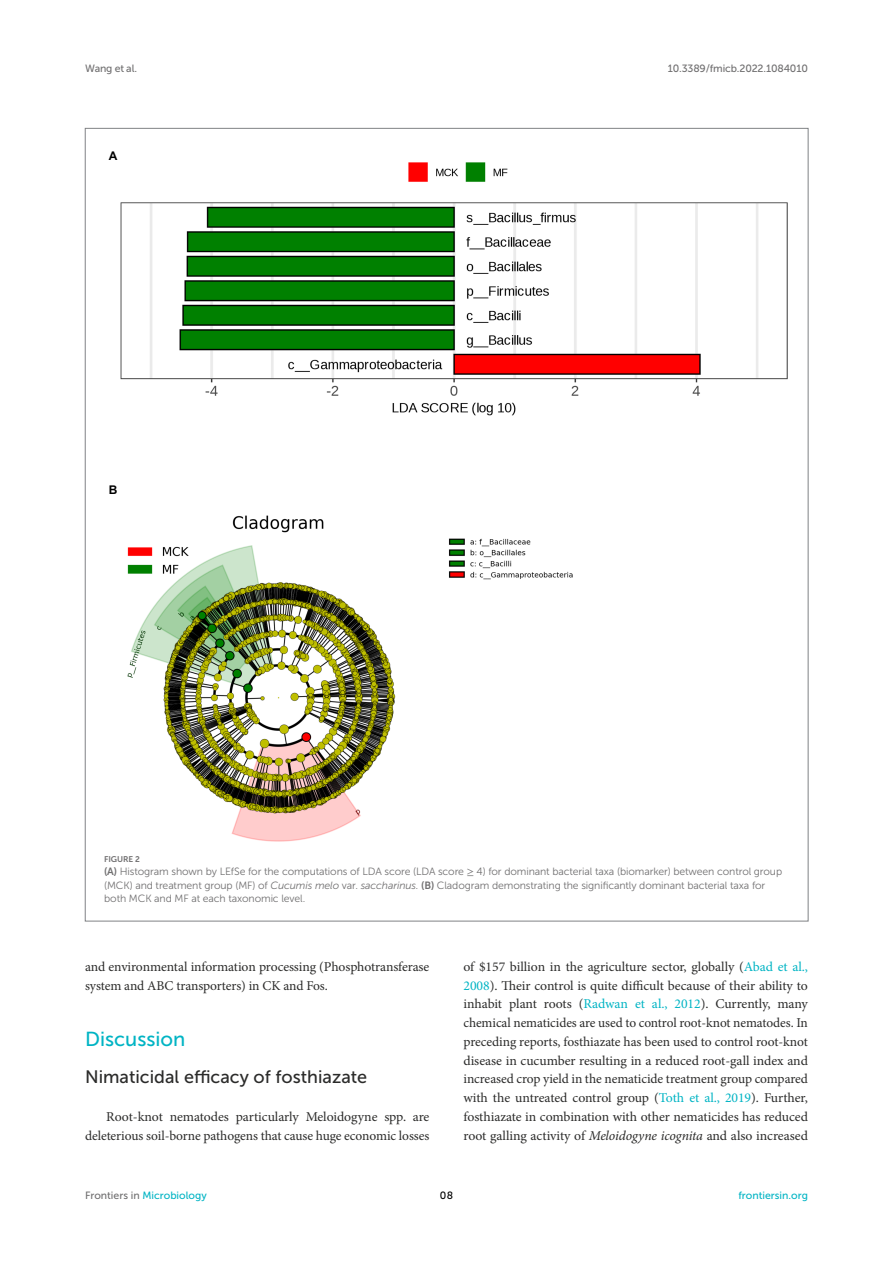
<style>
.page{position:relative;width:893px;height:1263px;background:#fff}
.page>*{position:absolute;margin:0;border:0;box-sizing:border-box;transform-origin:0 0}
.HEAD_1{font:20.25px "Museo Sans 500";color:#00b4c4}
.HEAD_2_after_HEAD_1{font:18px "Museo Sans 500";color:#2b2b2a}
.TEXT_FLUSH{font:13.5px/18.8px "Minion Pro";letter-spacing:-.005em;color:#2b2b2a}
.t1{font:700 12px "Arial";color:#000}
.FIG_LEG{font:10.5px/13.5px "Museo Sans 300";letter-spacing:-.01em;color:#706f70}
.t2{font:10.5px "Museo Sans 500";color:#00b4c4}
.t3{font:10.5px "Museo Sans 500";letter-spacing:-.015em;color:#706f70}
.t4{font:10.5px "Museo Sans 500";color:#000}
.FIG_HD{font:8.25px "Museo Sans 700";letter-spacing:-.01em;color:#706f70}
.s1{font-family:"Museo Sans 700"}
.s2{font-family:"STIX General"}
.s3{font-style:italic}
.s4{color:#00b4c4}
.s5{color:#706f70}
</style>
<div class="page">
<img style="left:120px;top:162px;width:668px;height:680px">
<p class="t3" style="left:85px;top:63px;width:53px">Wang et al.</p>
<p class="t3" style="left:668px;top:63px;width:141px">10.3389/fmicb.2022.1084010</p>
<p class="t1" style="left:109px;top:147px;width:10px">A</p>
<p class="t1" style="left:109px;top:481px;width:10px">B</p>
<p class="FIG_HD" style="left:104px;top:854px;width:37px">FIGURE 2</p>
<p class="FIG_LEG" style="left:104px;top:865px;width:680px"><span class="s1">(A)</span> Histogram shown by LEfSe for the computations of LDA score (LDA score <span class="s2">≥</span> 4) for dominant bacterial taxa (biomarker) between control group (MCK) and treatment group (MF) of <span class="s3">Cucumis melo</span> var. <span class="s3">saccharinus.</span> <span class="s1">(B)</span> Cladogram demonstrating the significantly dominant bacterial taxa for both MCK and MF at each taxonomic level.</p>
<p class="TEXT_FLUSH" style="left:85px;top:957px;width:346px">and environmental information processing (Phosphotransferase system and ABC transporters) in CK and Fos.</p>
<p class="HEAD_1" style="left:85px;top:1028px;width:102px">Discussion</p>
<p class="HEAD_2_after_HEAD_1" style="left:85px;top:1067px;width:284px">Nimaticidal efficacy of fosthiazate</p>
<p class="TEXT_FLUSH" style="left:85px;top:1107px;width:346px;text-align:right">Root-knot nematodes particularly Meloidogyne spp. are deleterious soil-borne pathogens that cause huge economic losses</p>
<p class="TEXT_FLUSH" style="left:463px;top:957px;width:346px;text-align:justify">of $157 billion in the agriculture sector, globally (<span class="s4">Abad et al., 2008</span>). Their control is quite difficult because of their ability to inhabit plant roots (<span class="s4">Radwan et al., 2012</span>). Currently, many chemical nematicides are used to control root-knot nematodes. In preceding reports, fosthiazate has been used to control root-knot disease in cucumber resulting in a reduced root-gall index and increased crop yield in the nematicide treatment group compared with the untreated control group (<span class="s4">Toth et al., 2019</span>). Further, fosthiazate in combination with other nematicides has reduced root galling activity of <span class="s3">Meloidogyne icognita</span> and also increased</p>
<p class="t2" style="left:85px;top:1190px;width:123px"><span class="s5">Frontiers in</span> Microbiology</p>
<p class="t4" style="left:440px;top:1190px;width:15px">08</p>
<p class="t2" style="left:738px;top:1190px;width:71px">frontiersin.org</p>
</div>
